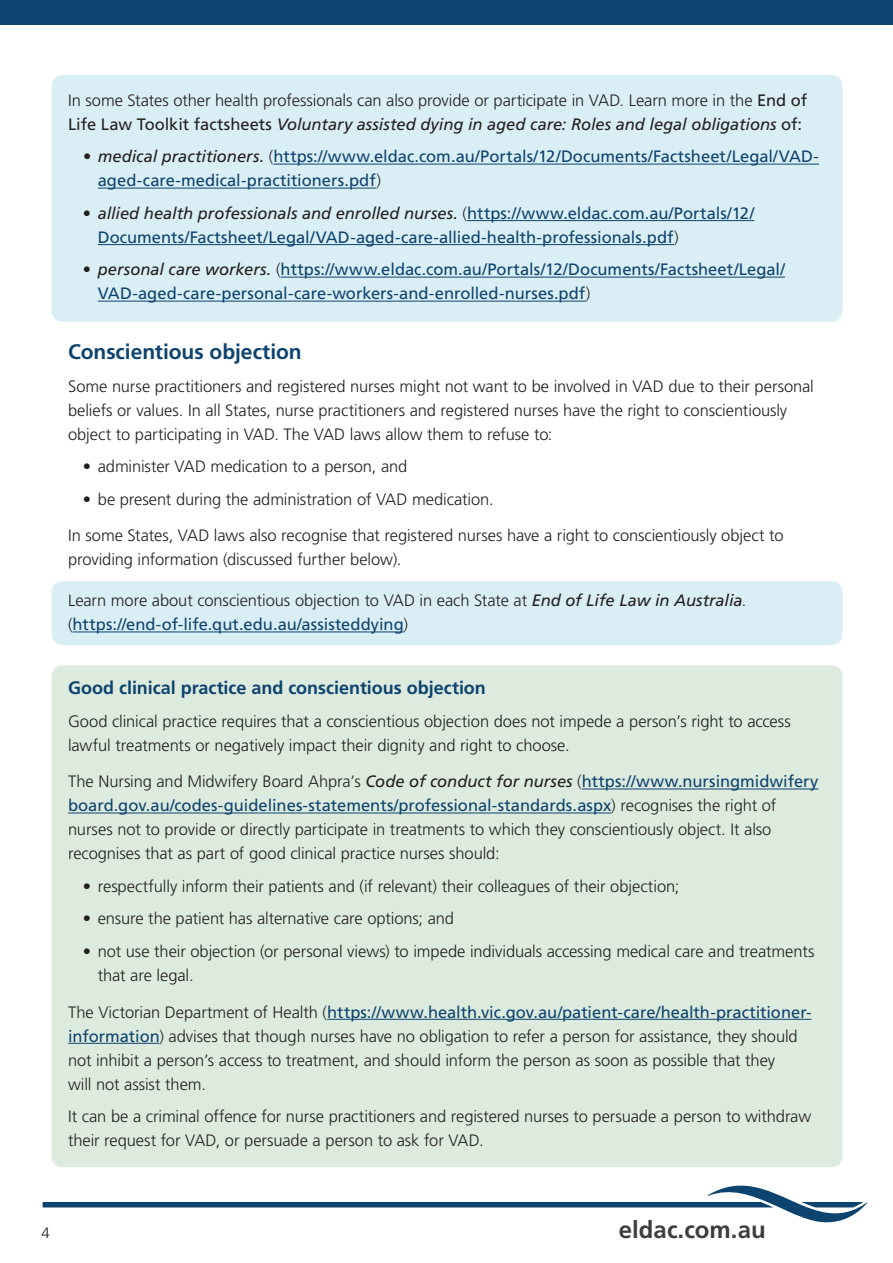
<style>
.page{position:relative;width:893px;height:1263px;background:#fff}
.page>*{position:absolute;margin:0;border:0;box-sizing:border-box;transform-origin:0 0}
.t1{font:700 24px "Frutiger LT Pro";color:#3e3e3f}
._14pt_Text_Heading{font:700 21px "Frutiger LT Pro";letter-spacing:-.005em;color:#0d436f}
._12pt_sub-head{font:700 18px "Frutiger LT Pro";color:#0d436f}
._11pt_text{font:300 16.5px/24px "Frutiger LT Pro";letter-spacing:-.005em;color:#231f20}
.Bullets{font:16.5px/24px "Frutiger LT Pro";color:#0d436f}
.Bullets-2{font:300 16.5px/24px "Frutiger LT Pro";letter-spacing:-.005em;color:#231f20}
.t2{font:300 15px "Frutiger LT Pro";color:#231f20}
.s1{font-weight:400}
.s2{font-weight:400;font-style:italic}
.s3{font-style:italic;color:#231f20}
.s4{font-weight:300;color:#231f20}
.s5{font-weight:400;color:#0d436f}
</style>
<div class="page">
<svg style="left:43px;top:1164px;width:825px;height:59px"></svg>
<div style="left:52px;top:665px;width:790px;height:502px;background:#ddebde;border-radius:11px"></div>
<div style="left:52px;top:581px;width:790px;height:64px;background:#daeef5;border-radius:11px"></div>
<div style="left:52px;top:75px;width:790px;height:247px;background:#daeef5;border-radius:11px"></div>
<div style="left:0;top:0;width:893px;height:25px;background:#0d436f"></div>
<hr style="left:273px;top:164px;width:546px;height:1px;background:#0d436f">
<hr style="left:98px;top:188px;width:278px;height:1px;background:#0d436f">
<hr style="left:467px;top:220px;width:287px;height:1px;background:#0d436f">
<hr style="left:98px;top:244px;width:576px;height:1px;background:#0d436f">
<hr style="left:281px;top:277px;width:504px;height:1px;background:#0d436f">
<hr style="left:98px;top:301px;width:488px;height:1px;background:#0d436f">
<hr style="left:73px;top:631px;width:331px;height:1px;background:#0d436f">
<hr style="left:582px;top:788px;width:236px;height:1px;background:#0d436f">
<hr style="left:68px;top:812px;width:543px;height:1px;background:#0d436f">
<hr style="left:327px;top:1019px;width:485px;height:1px;background:#0d436f">
<hr style="left:68px;top:1043px;width:91px;height:1px;background:#0d436f">
<p class="_11pt_text" style="left:68px;top:88px;width:741px">In some States other health professionals can also provide or participate in VAD. Learn more in the <span class="s1">End of<br>Life Law Toolkit factsheets</span> <span class="s2">Voluntary assisted dying in aged care: Roles and legal obligations</span> <span class="s1">of:</span></p>
<p class="Bullets" style="left:98px;top:145px;width:723px;text-indent:-15px"><span class="s3">• medical practitioners.</span> <span class="s4">(</span>https://www.eldac.com.au/Portals/12/Documents/Factsheet/Legal/VAD&shy;aged-care-medical-practitioners.pdf<span class="s4">)</span></p>
<p class="Bullets" style="left:98px;top:201px;width:658px;text-indent:-15px"><span class="s4">•</span> <span class="s3">allied health professionals and enrolled nurses.</span> <span class="s4">(</span>https://www.eldac.com.au/Portals/12/<br>Documents/Factsheet/Legal/VAD-aged-care-allied-health-professionals.pdf<span class="s4">)</span></p>
<p class="Bullets" style="left:98px;top:258px;width:689px;text-indent:-15px"><span class="s4">•</span> <span class="s3">personal care workers.</span> <span class="s4">(</span>https://www.eldac.com.au/Portals/12/Documents/Factsheet/Legal/<br>VAD-aged-care-personal-care-workers-and-enrolled-nurses.pdf<span class="s4">)</span></p>
<h2 class="_14pt_Text_Heading" style="left:68px;top:339px;width:235px">Conscientious objection</h2>
<p class="_11pt_text" style="left:68px;top:374px;width:747px">Some nurse practitioners and registered nurses might not want to be involved in VAD due to their personal beliefs or values. In all States, nurse practitioners and registered nurses have the right to conscientiously object to participating in VAD. The VAD laws allow them to refuse to:</p>
<p class="Bullets-2" style="left:83px;top:454px;width:326px">• administer VAD medication to a person, and</p>
<p class="Bullets-2" style="left:83px;top:487px;width:412px">• be present during the administration of VAD medication.</p>
<p class="_11pt_text" style="left:68px;top:524px;width:717px">In some States, VAD laws also recognise that registered nurses have a right to conscientiously object to providing information (discussed further below).</p>
<p class="_11pt_text" style="left:68px;top:589px;width:680px">Learn more about conscientious objection to VAD in each State at <span class="s2">End of Life Law in Australia</span>. (<span class="s5">https://end-of-life.qut.edu.au/assisteddying</span>)</p>
<h2 class="_12pt_sub-head" style="left:68px;top:677px;width:419px">Good clinical practice and conscientious objection</h2>
<p class="_11pt_text" style="left:68px;top:709px;width:724px">Good clinical practice requires that a conscientious objection does not impede a person’s right to access lawful treatments or negatively impact their dignity and right to choose.</p>
<p class="_11pt_text" style="left:68px;top:770px;width:752px">The Nursing and Midwifery Board Ahpra’s <span class="s2">Code of conduct for nurses</span> (<span class="s5">https://www.nursingmidwifery board.gov.au/codes-guidelines-statements/professional-standards.aspx</span>) recognises the right of nurses not to provide or directly participate in treatments to which they conscientiously object. It also recognises that as part of good clinical practice nurses should:</p>
<p class="Bullets-2" style="left:83px;top:874px;width:598px">• respectfully inform their patients and (if relevant) their colleagues of their objection;</p>
<p class="Bullets-2" style="left:83px;top:907px;width:373px">• ensure the patient has alternative care options; and</p>
<p class="Bullets-2" style="left:98px;top:939px;width:718px;text-indent:-15px">• not use their objection (or personal views) to impede individuals accessing medical care and treatments that are legal.</p>
<p class="_11pt_text" style="left:68px;top:1000px;width:745px">The Victorian Department of Health (<span class="s5">https://www.health.vic.gov.au/patient-care/health-practitioner&shy;information</span>) advises that though nurses have no obligation to refer a person for assistance, they should not inhibit a person’s access to treatment, and should inform the person as soon as possible that they<br>will not assist them.</p>
<p class="_11pt_text" style="left:68px;top:1104px;width:745px">It can be a criminal offence for nurse practitioners and registered nurses to persuade a person to withdraw their request for VAD, or persuade a person to ask for VAD.</p>
<p class="t2" style="left:42px;top:1224px;width:10px">4</p>
<h1 class="t1" style="left:619px;top:1215px;width:148px">eldac.com.au</h1>
</div>
